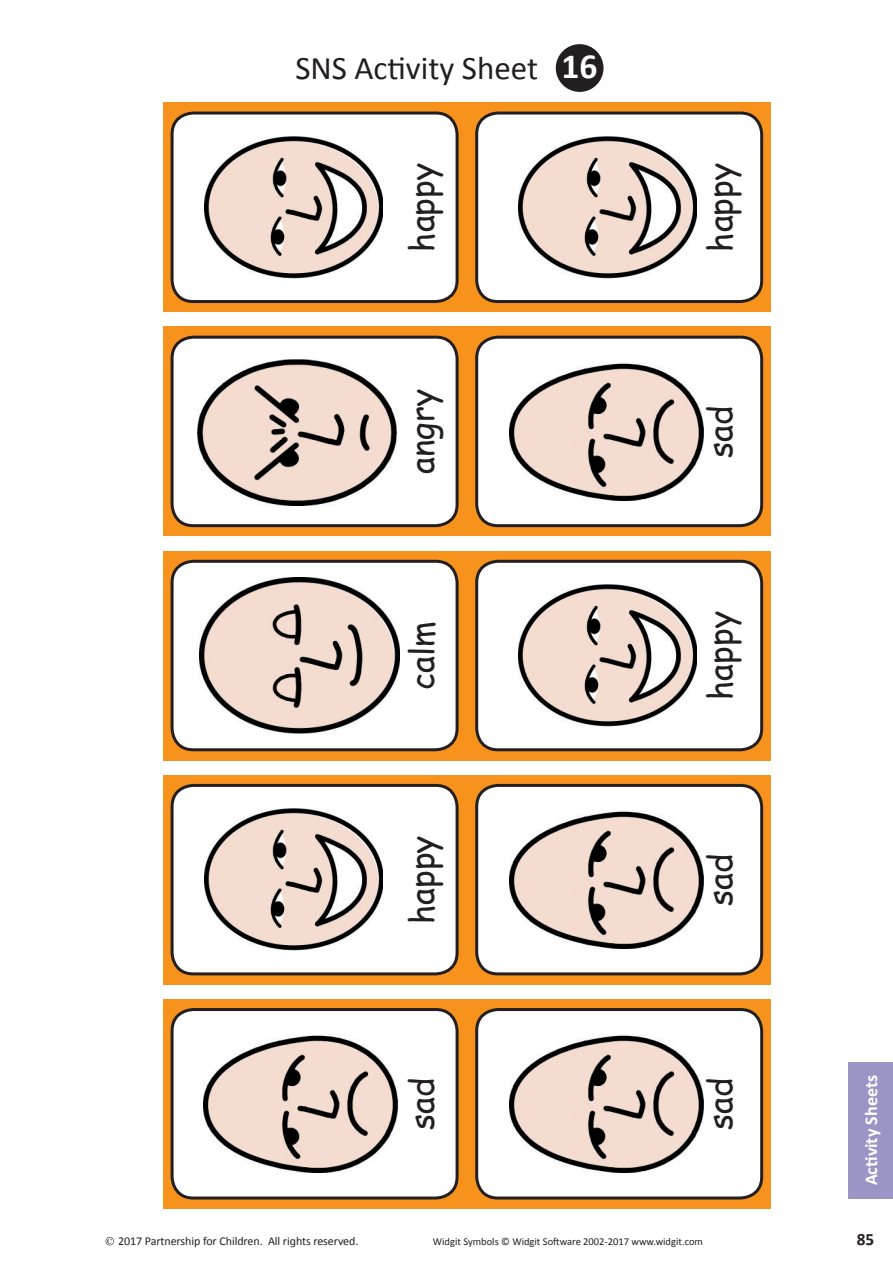
<style>
.page{position:relative;width:893px;height:1263px;background:#fff}
.page>*{position:absolute;margin:0;border:0;box-sizing:border-box;transform-origin:0 0}
.t1{font:700 35.55px "Calibri";color:#fff}
.t2{font:33px "Comic Sans MS";color:#231f20}
.t3{font:33px "Calibri";color:#231f20}
.t4{font:700 18px "Calibri";color:#fff}
.t5{font:700 17.25px "Calibri";color:#231f20}
.t6{font:12px "Calibri";letter-spacing:-.005em;color:#231f20}
.t7{font:10.5px "Calibri";color:#231f20}
</style>
<div class="page">
<svg style="left:106px;top:1237px;width:8px;height:8px"></svg>
<div style="left:847px;top:1062px;width:45px;height:136px;background:#9b95c5"></div>
<div style="left:555px;top:44px;width:48px;height:48px;background:#231f20;border-radius:50%"></div>
<div style="left:163px;top:103px;width:607px;height:209px;background:#f7931d"></div>
<div style="left:172px;top:113px;width:285px;height:188px;background:#fff;border-radius:21px"></div>
<div style="left:170px;top:111px;width:288px;height:192px;border:3px solid #231f20;border-radius:21px"></div>
<div style="left:476px;top:113px;width:285px;height:188px;background:#fff;border-radius:21px"></div>
<div style="left:475px;top:111px;width:288px;height:192px;border:3px solid #231f20;border-radius:21px"></div>
<img style="left:205px;top:136px;width:178px;height:142px">
<img style="left:518px;top:136px;width:178px;height:142px">
<div style="left:163px;top:775px;width:607px;height:209px;background:#f7931d"></div>
<div style="left:172px;top:785px;width:285px;height:189px;background:#fff;border-radius:21px"></div>
<div style="left:170px;top:784px;width:288px;height:191px;border:3px solid #231f20;border-radius:21px"></div>
<div style="left:476px;top:785px;width:285px;height:189px;background:#fff;border-radius:21px"></div>
<div style="left:475px;top:784px;width:288px;height:191px;border:3px solid #231f20;border-radius:21px"></div>
<img style="left:205px;top:808px;width:178px;height:142px">
<img style="left:509px;top:811px;width:194px;height:137px">
<div style="left:163px;top:999px;width:607px;height:209px;background:#f7931d"></div>
<div style="left:172px;top:1009px;width:285px;height:189px;background:#fff;border-radius:21px"></div>
<div style="left:170px;top:1008px;width:288px;height:191px;border:3px solid #231f20;border-radius:21px"></div>
<div style="left:476px;top:1009px;width:285px;height:189px;background:#fff;border-radius:21px"></div>
<div style="left:475px;top:1008px;width:288px;height:191px;border:3px solid #231f20;border-radius:21px"></div>
<img style="left:509px;top:1035px;width:194px;height:137px">
<img style="left:203px;top:1035px;width:194px;height:137px">
<div style="left:163px;top:327px;width:607px;height:209px;background:#f7931d"></div>
<div style="left:172px;top:337px;width:285px;height:188px;background:#fff;border-radius:21px"></div>
<div style="left:170px;top:336px;width:288px;height:191px;border:3px solid #231f20;border-radius:21px"></div>
<div style="left:476px;top:337px;width:285px;height:188px;background:#fff;border-radius:21px"></div>
<div style="left:475px;top:336px;width:288px;height:191px;border:3px solid #231f20;border-radius:21px"></div>
<img style="left:509px;top:363px;width:194px;height:137px">
<img style="left:198px;top:359px;width:199px;height:146px">
<div style="left:163px;top:551px;width:607px;height:209px;background:#f7931d"></div>
<div style="left:172px;top:561px;width:285px;height:188px;background:#fff;border-radius:21px"></div>
<div style="left:170px;top:560px;width:288px;height:191px;border:3px solid #231f20;border-radius:21px"></div>
<div style="left:476px;top:561px;width:285px;height:188px;background:#fff;border-radius:21px"></div>
<div style="left:475px;top:560px;width:288px;height:191px;border:3px solid #231f20;border-radius:21px"></div>
<img style="left:518px;top:584px;width:178px;height:142px">
<img style="left:199px;top:578px;width:200px;height:155px">
<h2 class="t3" style="left:295px;top:47px;width:244px">SNS Activity Sheet</h2>
<h1 class="t1" style="left:561px;top:43px;width:37px">16</h1>
<h2 class="t2" style="left:397px;top:251px;width:90px;rotate:-90deg">happy</h2>
<h2 class="t2" style="left:696px;top:251px;width:90px;rotate:-90deg">happy</h2>
<h2 class="t2" style="left:397px;top:474px;width:86px;rotate:-90deg">angry</h2>
<h2 class="t2" style="left:696px;top:457px;width:54px;rotate:-90deg">sad</h2>
<h2 class="t2" style="left:397px;top:690px;width:70px;rotate:-90deg">calm</h2>
<h2 class="t2" style="left:696px;top:699px;width:90px;rotate:-90deg">happy</h2>
<h2 class="t2" style="left:397px;top:924px;width:90px;rotate:-90deg">happy</h2>
<h2 class="t2" style="left:696px;top:905px;width:54px;rotate:-90deg">sad</h2>
<h2 class="t2" style="left:397px;top:1130px;width:54px;rotate:-90deg">sad</h2>
<h2 class="t2" style="left:696px;top:1130px;width:54px;rotate:-90deg">sad</h2>
<h3 class="t4" style="left:859px;top:1185px;width:112px;rotate:-90deg">Activity Sheets</h3>
<p class="t6" style="left:118px;top:1233px;width:242px">2017 Partnership for Children. All rights reserved.</p>
<h3 class="t5" style="left:856px;top:1228px;width:19px">85</h3>
<p class="t7" style="left:433px;top:1234px;width:271px">Widgit Symbols © Widgit Software 2002-2017 www.widgit.com</p>
</div>
